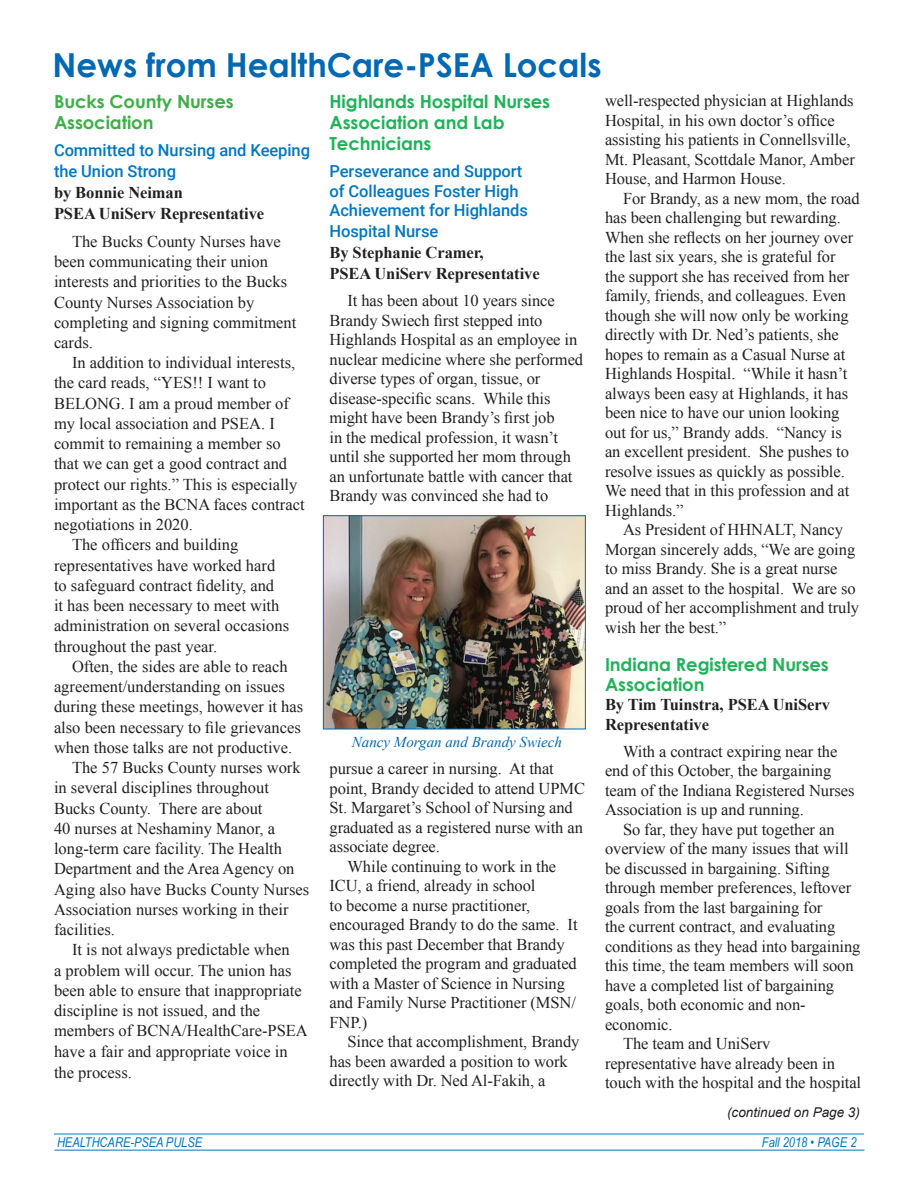
<style>
.page{position:relative;width:918px;height:1188px;background:#fff}
.page>*{position:absolute;margin:0;border:0;box-sizing:border-box;transform-origin:0 0}
.t1{font:700 33px "Century Gothic";color:#0168b3}
.t2{font:700 18px/21px "Century Gothic";letter-spacing:-.005em;color:#21b259}
.t3{font:700 18px/21px "Century Gothic";letter-spacing:-.005em;color:#40ae49}
.t4{font:16.5px/19.5px "Times New Roman";letter-spacing:-.005em;color:#231f20}
.t5{font:500 16.5px/19.5px "Roboto";letter-spacing:-.005em;color:#0077c0}
.t6{font:700 16.5px/21px "Times New Roman";letter-spacing:-.005em;color:#231f20}
.t7{font:italic 15px "Times New Roman";color:#0168b3}
.t8{font:italic 13.5px "Arial Narrow";color:#0077c0}
.t9{font:italic 13.5px "Arial";color:#231f20}
</style>
<div class="page">
<hr style="left:54px;top:1134px;width:810px;height:1px;background:#0077c0">
<hr style="left:55px;top:1150px;width:810px;height:1px;background:#0077c0">
<img style="left:325px;top:517px;width:259px;height:210px">
<div style="left:323px;top:515px;width:263px;height:214px;border:1px solid #0168b3"></div>
<h1 class="t1" style="left:52px;top:45px;width:551px">News from HealthCare-PSEA Locals</h1>
<p class="t3" style="left:54px;top:91px;width:181px">Bucks County Nurses<br>Association</p>
<p class="t5" style="left:54px;top:139px;width:258px;line-height:21px">Committed to Nursing and Keeping the Union Strong</p>
<p class="t6" style="left:54px;top:182px;width:212px">by Bonnie Neiman<br>PSEA UniServ Representative</p>
<p class="t4" style="left:54px;top:231px;width:244px;line-height:20.2px;text-indent:18px">The Bucks County Nurses have been communicating their union interests and priorities to the Bucks<br>County Nurses Association by completing and signing commitment cards.</p>
<p class="t4" style="left:72px;top:353px;width:225px">In addition to individual interests,</p>
<p class="t4" style="left:54px;top:373px;width:214px">the card reads, “YES!! I want to</p>
<p class="t4" style="left:54px;top:393px;width:237px">BELONG. I am a proud member of</p>
<p class="t4" style="left:54px;top:413px;width:222px">my local association and PSEA. I</p>
<p class="t4" style="left:54px;top:434px;width:228px">commit to remaining a member so</p>
<p class="t4" style="left:54px;top:454px;width:235px">that we can get a good contract and</p>
<p class="t4" style="left:54px;top:474px;width:245px">protect our rights.” This is especially</p>
<p class="t4" style="left:54px;top:494px;width:252px">important as the BCNA faces contract</p>
<p class="t4" style="left:54px;top:515px;width:140px">negotiations in 2020.</p>
<p class="t4" style="left:72px;top:535px;width:168px">The officers and building</p>
<p class="t4" style="left:54px;top:555px;width:223px">representatives have worked hard</p>
<p class="t4" style="left:54px;top:575px;width:222px">to safeguard contract fidelity, and</p>
<p class="t4" style="left:54px;top:596px;width:227px">it has been necessary to meet with</p>
<p class="t4" style="left:54px;top:616px;width:237px">administration on several occasions</p>
<p class="t4" style="left:54px;top:636px;width:165px">throughout the past year.</p>
<p class="t4" style="left:72px;top:656px;width:217px">Often, the sides are able to reach</p>
<p class="t4" style="left:54px;top:677px;width:232px">agreement/understanding on issues</p>
<p class="t4" style="left:54px;top:697px;width:251px">during these meetings, however it has</p>
<p class="t4" style="left:54px;top:717px;width:248px">also been necessary to file grievances</p>
<p class="t4" style="left:54px;top:737px;width:240px">when those talks are not productive.</p>
<p class="t4" style="left:72px;top:758px;width:230px">The 57 Bucks County nurses work</p>
<p class="t4" style="left:54px;top:778px;width:216px">in several disciplines throughout</p>
<p class="t4" style="left:54px;top:798px;width:210px">Bucks County. There are about</p>
<p class="t4" style="left:54px;top:818px;width:223px">40 nurses at Neshaminy Manor, a</p>
<p class="t4" style="left:54px;top:839px;width:230px">long-term care facility. The Health</p>
<p class="t4" style="left:54px;top:859px;width:242px">Department and the Area Agency on</p>
<p class="t4" style="left:54px;top:879px;width:257px">Aging also have Bucks County Nurses</p>
<p class="t4" style="left:54px;top:899px;width:236px">Association nurses working in their</p>
<p class="t4" style="left:54px;top:920px;width:62px">facilities.</p>
<p class="t4" style="left:72px;top:940px;width:219px">It is not always predictable when</p>
<p class="t4" style="left:54px;top:960px;width:239px">a problem will occur. The union has</p>
<p class="t4" style="left:54px;top:980px;width:249px">been able to ensure that inappropriate</p>
<p class="t4" style="left:54px;top:1001px;width:208px">discipline is not issued, and the</p>
<p class="t4" style="left:54px;top:1021px;width:255px">members of BCNA/HealthCare-PSEA</p>
<p class="t4" style="left:54px;top:1041px;width:235px">have a fair and appropriate voice in</p>
<p class="t4" style="left:54px;top:1062px;width:79px">the process.</p>
<p class="t2" style="left:330px;top:91px;width:222px">Highlands Hospital Nurses<br>Association and Lab<br>Technicians</p>
<p class="t5" style="left:330px;top:161px;width:200px">Perseverance and Support of Colleagues Foster High<br>Achievement for Highlands</p>
<p class="t5" style="left:330px;top:221px;width:110px">Hospital Nurse</p>
<p class="t6" style="left:330px;top:242px;width:212px">By Stephanie Cramer,<br>PSEA UniServ Representative</p>
<p class="t4" style="left:330px;top:290px;width:255px;text-indent:18px">It has been about 10 years since Brandy Swiech first stepped into Highlands Hospital as an employee in nuclear medicine where she performed diverse types of organ, tissue, or disease-specific scans. While this might have been Brandy’s first job<br>in the medical profession, it wasn’t until she supported her mom through an unfortunate battle with cancer that Brandy was convinced she had to</p>
<p class="t4" style="left:605px;top:90px;width:251px">well-respected physician at Highlands Hospital, in his own doctor’s office assisting his patients in Connellsville, Mt. Pleasant, Scottdale Manor, Amber House, and Harmon House.</p>
<p class="t4" style="left:605px;top:188px;width:256px;text-indent:18px">For Brandy, as a new mom, the road has been challenging but rewarding.<br>When she reflects on her journey over the last six years, she is grateful for<br>the support she has received from her family, friends, and colleagues. Even though she will now only be working directly with Dr. Ned’s patients, she hopes to remain as a Casual Nurse at Highlands Hospital. “While it hasn’t always been easy at Highlands, it has been nice to have our union looking out for us,” Brandy adds. “Nancy is an excellent president. She pushes to resolve issues as quickly as possible.<br>We need that in this profession and at Highlands.”</p>
<p class="t4" style="left:605px;top:520px;width:256px;text-indent:18px">As President of HHNALT, Nancy<br>Morgan sincerely adds, “We are going to miss Brandy. She is a great nurse and an asset to the hospital. We are so proud of her accomplishment and truly wish her the best.”</p>
<p class="t2" style="left:605px;top:655px;width:225px;line-height:19.5px">Indiana Registered Nurses<br>Association</p>
<p class="t6" style="left:605px;top:695px;width:226px;line-height:19.5px">By Tim Tuinstra, PSEA UniServ<br>Representative</p>
<p class="t4" style="left:605px;top:741px;width:251px;text-indent:18px">With a contract expiring near the end of this October, the bargaining team of the Indiana Registered Nurses Association is up and running.</p>
<p class="t4" style="left:623px;top:819px;width:213px">So far, they have put together an</p>
<p class="t4" style="left:605px;top:839px;width:245px">overview of the many issues that will</p>
<p class="t4" style="left:605px;top:858px;width:226px">be discussed in bargaining. Sifting</p>
<p class="t4" style="left:605px;top:878px;width:248px">through member preferences, leftover</p>
<p class="t4" style="left:605px;top:897px;width:219px">goals from the last bargaining for</p>
<p class="t4" style="left:605px;top:917px;width:232px">the current contract, and evaluating</p>
<p class="t4" style="left:605px;top:936px;width:257px">conditions as they head into bargaining</p>
<p class="t4" style="left:605px;top:956px;width:250px">this time, the team members will soon</p>
<p class="t4" style="left:605px;top:975px;width:231px">have a completed list of bargaining</p>
<p class="t4" style="left:605px;top:995px;width:202px">goals, both economic and non-</p>
<p class="t4" style="left:605px;top:1014px;width:69px">economic.</p>
<p class="t4" style="left:623px;top:1034px;width:149px">The team and UniServ</p>
<p class="t4" style="left:605px;top:1053px;width:231px">representative have already been in</p>
<p class="t4" style="left:605px;top:1073px;width:258px">touch with the hospital and the hospital</p>
<p class="t9" style="left:727px;top:1104px;width:134px">(continued on Page 3)</p>
<p class="t7" style="left:352px;top:732px;width:212px">Nancy Morgan and Brandy Swiech</p>
<p class="t4" style="left:330px;top:759px;width:226px">pursue a career in nursing. At that</p>
<p class="t4" style="left:330px;top:778px;width:257px">point, Brandy decided to attend UPMC</p>
<p class="t4" style="left:330px;top:798px;width:245px">St. Margaret’s School of Nursing and</p>
<p class="t4" style="left:330px;top:817px;width:255px">graduated as a registered nurse with an</p>
<p class="t4" style="left:330px;top:837px;width:112px">associate degree.</p>
<p class="t4" style="left:348px;top:856px;width:210px">While continuing to work in the</p>
<p class="t4" style="left:330px;top:876px;width:207px">ICU, a friend, already in school</p>
<p class="t4" style="left:330px;top:895px;width:202px">to become a nurse practitioner,</p>
<p class="t4" style="left:330px;top:915px;width:250px">encouraged Brandy to do the same. It</p>
<p class="t4" style="left:330px;top:934px;width:237px">was this past December that Brandy</p>
<p class="t4" style="left:330px;top:954px;width:249px">completed the program and graduated</p>
<p class="t4" style="left:330px;top:973px;width:237px">with a Master of Science in Nursing</p>
<p class="t4" style="left:330px;top:993px;width:248px">and Family Nurse Practitioner (MSN/</p>
<p class="t4" style="left:330px;top:1012px;width:39px">FNP.)</p>
<p class="t4" style="left:348px;top:1032px;width:234px">Since that accomplishment, Brandy</p>
<p class="t4" style="left:330px;top:1051px;width:240px">has been awarded a position to work</p>
<p class="t4" style="left:330px;top:1071px;width:217px">directly with Dr. Ned Al-Fakih, a</p>
<p class="t8" style="left:57px;top:1133px;width:147px">HEALTHCARE-PSEA PULSE</p>
<p class="t8" style="left:762px;top:1133px;width:96px">Fall 2018 • PAGE 2</p>
</div>
